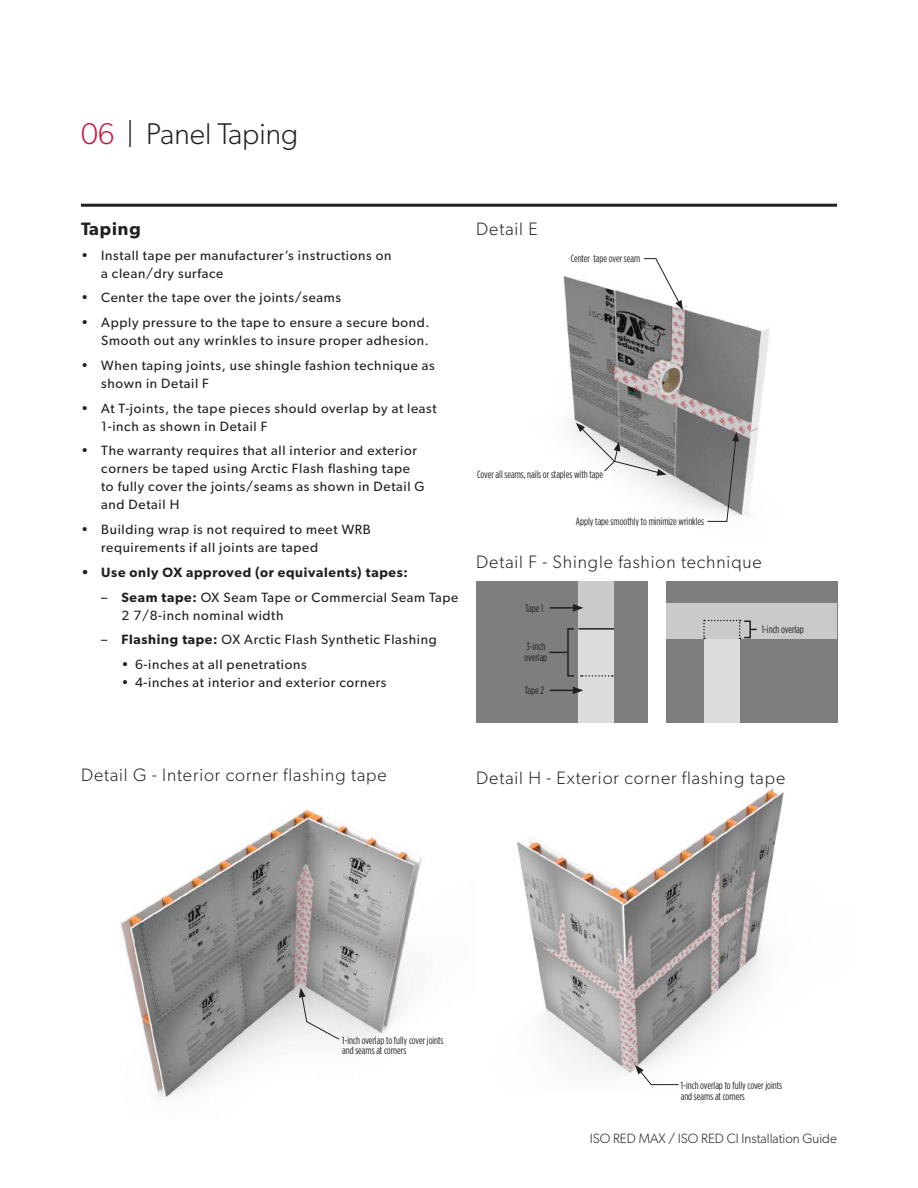
<style>
.page{position:relative;width:918px;height:1188px;background:#fff}
.page>*{position:absolute;margin:0;border:0;box-sizing:border-box;transform-origin:0 0}
.t1{font:300 30px "Gibson";color:#231f20}
.t2{font:300 18px "Gibson";letter-spacing:.05em;color:#231f20}
.t3{font:600 18px "Gibson";letter-spacing:.05em;color:#231f20}
.t4{font:13.5px/18px "Gibson";letter-spacing:.05em;color:#231f20}
.t5{font:600 13.5px "Gibson";letter-spacing:.05em;color:#231f20}
.t6{font:300 13.5px "Gibson";color:#231f20}
.t7{font:10.5px/10.5px "Gotham Condensed";color:#231f20}
.s1{color:#cd123d}
.s2{font-weight:600}
</style>
<div class="page">
<img style="left:120px;top:808px;width:302px;height:290px">
<img style="left:563px;top:276px;width:207px;height:240px">
<hr style="left:81px;top:204px;width:756px;height:3px;background:#231f20">
<svg style="left:643px;top:258px;width:40px;height:52px"></svg>
<svg style="left:707px;top:432px;width:32px;height:90px;background:#888"></svg>
<div style="left:476px;top:581px;width:171px;height:142px;background:#7e7e7f"></div>
<div style="left:667px;top:581px;width:171px;height:142px;background:#7e7e7f"></div>
<div style="left:579px;top:581px;width:35px;height:94px;background:#c9caca"></div>
<div style="left:579px;top:629px;width:35px;height:94px;background:#dcdcdc"></div>
<div style="left:704px;top:621px;width:36px;height:102px;background:#dcdcdc"></div>
<hr style="left:579px;top:628px;width:35px;height:2px;background:#231f20">
<svg style="left:581px;top:675px;width:32px;height:2px"></svg>
<div style="left:567px;top:628px;width:8px;height:49px;border:2px solid #231f20"></div>
<svg style="left:549px;top:652px;width:18px;height:1px"></svg>
<hr style="left:550px;top:607px;width:25px;height:2px;background:#231f20">
<svg style="left:573px;top:604px;width:10px;height:8px"></svg>
<svg style="left:550px;top:687px;width:33px;height:7px"></svg>
<div style="left:667px;top:603px;width:170px;height:35px;background:#c9caca"></div>
<div style="left:743px;top:621px;width:8px;height:17px;border:2px solid #231f20"></div>
<svg style="left:703px;top:620px;width:38px;height:19px"></svg>
<img style="left:516px;top:788px;width:268px;height:298px">
<svg style="left:635px;top:1065px;width:44px;height:20px"></svg>
<svg style="left:299px;top:988px;width:41px;height:52px"></svg>
<svg style="left:576px;top:423px;width:91px;height:53px"></svg>
<h1 class="t1" style="left:81px;top:116px;width:219px"><span class="s1">06</span> | Panel Taping</h1>
<h2 class="t3" style="left:81px;top:218px;width:61px">Taping</h2>
<p class="t4" style="left:101px;top:246px;width:292px;text-indent:-20px">• Install tape per manufacturer’s instructions on a clean/dry surface</p>
<p class="t4" style="left:81px;top:288px;width:262px">• Center the tape over the joints/seams</p>
<p class="t4" style="left:81px;top:313px;width:350px;text-align:right">• Apply pressure to the tape to ensure a secure bond.<br>Smooth out any wrinkles to insure proper adhesion.</p>
<p class="t4" style="left:101px;top:356px;width:335px;text-indent:-20px">• When taping joints, use shingle fashion technique as shown in Detail F</p>
<p class="t4" style="left:101px;top:399px;width:337px;text-indent:-20px">• At T-joints, the tape pieces should overlap by at least<br>1-inch as shown in Detail F</p>
<p class="t4" style="left:101px;top:441px;width:325px;text-indent:-20px">• The warranty requires that all interior and exterior corners be taped using Arctic Flash flashing tape to fully cover the joints/seams as shown in Detail G and Detail H</p>
<p class="t4" style="left:101px;top:520px;width:271px;text-indent:-20px">• Building wrap is not required to meet WRB requirements if all joints are taped</p>
<p class="t5" style="left:81px;top:564px;width:328px">• Use only OX approved (or equivalents) tapes:</p>
<p class="t4" style="left:122px;top:588px;width:338px;text-indent:-20px">– <span class="s2">Seam tape:</span> OX Seam Tape or Commercial Seam Tape<br>2 7/8-inch nominal width</p>
<p class="t4" style="left:101px;top:630px;width:337px">– <span class="s2">Flashing tape:</span> OX Arctic Flash Synthetic Flashing</p>
<p class="t4" style="left:122px;top:655px;width:187px">• 6-inches at all penetrations</p>
<p class="t4" style="left:122px;top:673px;width:267px">• 4-inches at interior and exterior corners</p>
<h2 class="t2" style="left:476px;top:218px;width:63px">Detail E</h2>
<p class="t7" style="left:571px;top:253px;width:71px">Center tape over seam</p>
<p class="t7" style="left:477px;top:469px;width:127px">Cover all seams, nails or staples with tape</p>
<p class="t7" style="left:576px;top:516px;width:130px">Apply tape smoothly to minimize wrinkles</p>
<h2 class="t2" style="left:476px;top:551px;width:287px">Detail F - Shingle fashion technique</h2>
<p class="t7" style="left:525px;top:603px;width:20px">Tape 1</p>
<p class="t7" style="left:525px;top:641px;width:24px">3-inch overlap</p>
<p class="t7" style="left:525px;top:685px;width:21px">Tape 2</p>
<p class="t7" style="left:762px;top:624px;width:44px">1-inch overlap</p>
<h2 class="t2" style="left:81px;top:764px;width:307px">Detail G - Interior corner flashing tape</h2>
<h2 class="t2" style="left:476px;top:767px;width:310px">Detail H - Exterior corner flashing tape</h2>
<p class="t7" style="left:342px;top:1035px;width:103px">1-inch overlap to fully cover joints and seams at corners</p>
<p class="t7" style="left:681px;top:1080px;width:103px">1-inch overlap to fully cover joints and seams at corners</p>
<p class="t6" style="left:590px;top:1130px;width:249px">ISO RED MAX / ISO RED CI Installation Guide</p>
</div>
